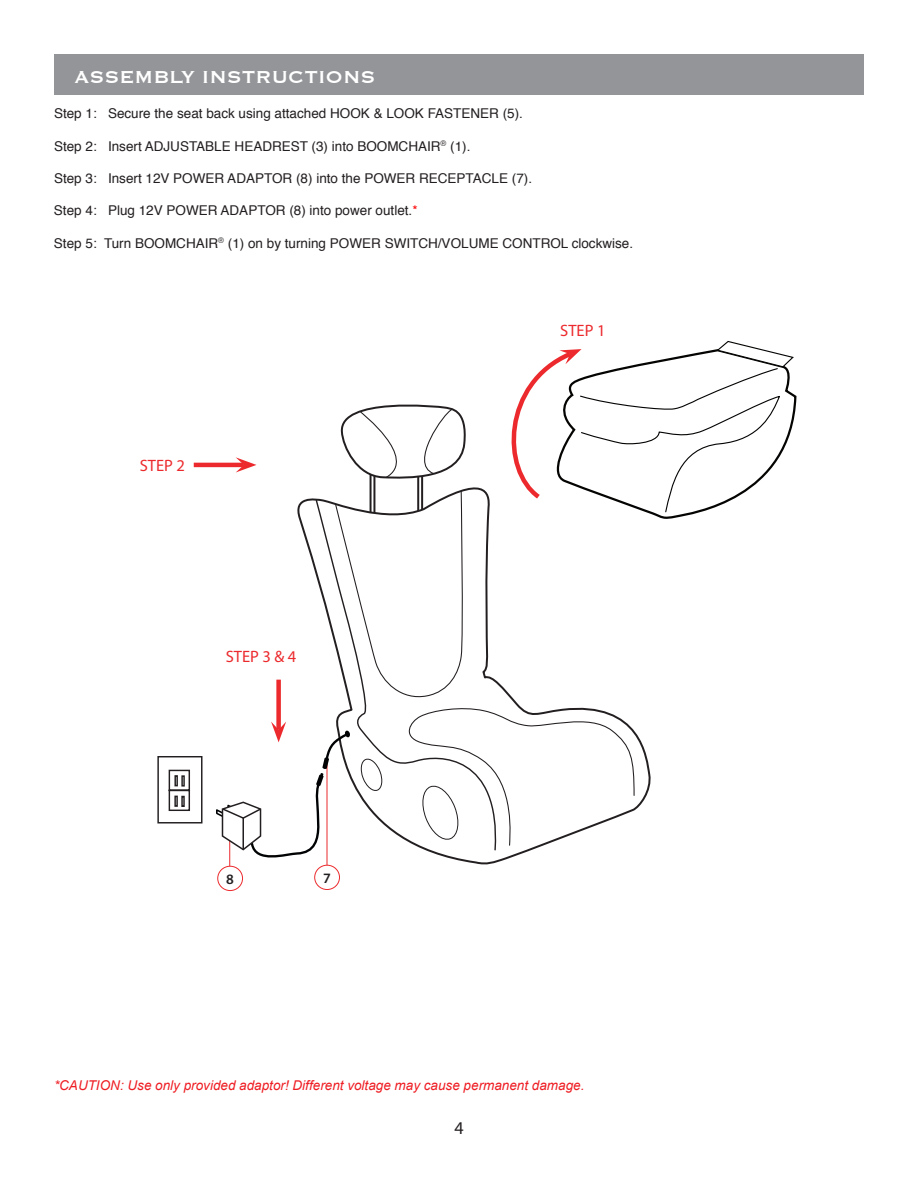
<style>
.page{position:relative;width:918px;height:1188px;background:#fff}
.page>*{position:absolute;margin:0;border:0;box-sizing:border-box;transform-origin:0 0}
.t1{font:22.5px "Copperplate";color:#fff}
.t2{font:18px "Myriad Pro";color:#231f20}
.t3{font:16.5px "Myriad Pro";color:#ec2a2d}
.t4{font:600 14.4px "Myriad Pro";color:#231f20}
.t5{font:13.5px "Helvetica";color:#231f20}
.t6{font:italic 13.5px "Arial";color:#ee1d23}
.s1{color:#fd0000}
</style>
<div class="page">
<hr style="left:327px;top:764px;width:1px;height:108px;background:#ec2a2d">
<div style="left:54px;top:54px;width:810px;height:40px;background:#939598"></div>
<hr style="left:229px;top:837px;width:1px;height:36px;background:#ec2a2d">
<div style="left:218px;top:866px;width:25px;height:25px;background:#fff;border-radius:50%"></div>
<div style="left:217px;top:866px;width:26px;height:25px;border:1px solid #ec2a2d;border-radius:50%"></div>
<hr style="left:194px;top:463px;width:50px;height:4px;background:#ec2a2d">
<div style="left:315px;top:865px;width:25px;height:25px;background:#fff;border-radius:50%"></div>
<div style="left:314px;top:865px;width:26px;height:25px;border:1px solid #ec2a2d;border-radius:50%"></div>
<svg style="left:157px;top:756px;width:46px;height:68px"></svg>
<div style="left:174px;top:775px;width:4px;height:11px;border:1px solid #231f20"></div>
<div style="left:181px;top:775px;width:4px;height:12px;border:1px solid #231f20"></div>
<div style="left:174px;top:796px;width:4px;height:11px;border:1px solid #231f20"></div>
<div style="left:181px;top:796px;width:4px;height:11px;border:1px solid #231f20"></div>
<svg style="left:215px;top:341px;width:582px;height:523px"></svg>
<hr style="left:242px;top:818px;width:2px;height:32px;background:#231f20">
<h1 class="t1" style="left:75px;top:62px;width:303px">ASSEMBLY INSTRUCTIONS</h1>
<p class="t5" style="left:54px;top:103px;width:470px">Step 1: Secure the seat back using attached HOOK &amp; LOOK FASTENER (5).</p>
<p class="t5" style="left:54px;top:135px;width:418px">Step 2: Insert ADJUSTABLE HEADREST (3) into BOOMCHAIR<sup>®</sup> (1).</p>
<p class="t5" style="left:54px;top:168px;width:131px">Step 3: Insert 12V power</p>
<p class="t5" style="left:227px;top:168px;width:10px">adapt</p>
<p class="t5" style="left:272px;top:168px;width:262px">OR (8) into the POWER RECEPTACLE (7).</p>
<p class="t5" style="left:54px;top:200px;width:177px">Step 4: Plug 12V POWER adapt</p>
<p class="t5" style="left:265px;top:200px;width:154px">Or (8) into power outlet.<span class="s1">*</span></p>
<p class="t5" style="left:54px;top:233px;width:581px">Step 5: Turn BOOMCHAIR<sup>®</sup> (1) on by turning POWER SWITCH/VOLUME CONTROL clockwise.</p>
<p class="t3" style="left:140px;top:455px;width:47px">STEP 2</p>
<p class="t3" style="left:226px;top:647px;width:72px">STEP 3 &amp; 4</p>
<p class="t4" style="left:226px;top:870px;width:9px">8</p>
<p class="t4" style="left:323px;top:869px;width:9px">7</p>
<p class="t3" style="left:560px;top:321px;width:47px">STEP 1</p>
<p class="t6" style="left:54px;top:1076px;width:532px">*CAUTION: Use only provided adaptor! Different voltage may cause permanent damage.</p>
<h2 class="t2" style="left:454px;top:1117px;width:11px">4</h2>
</div>
